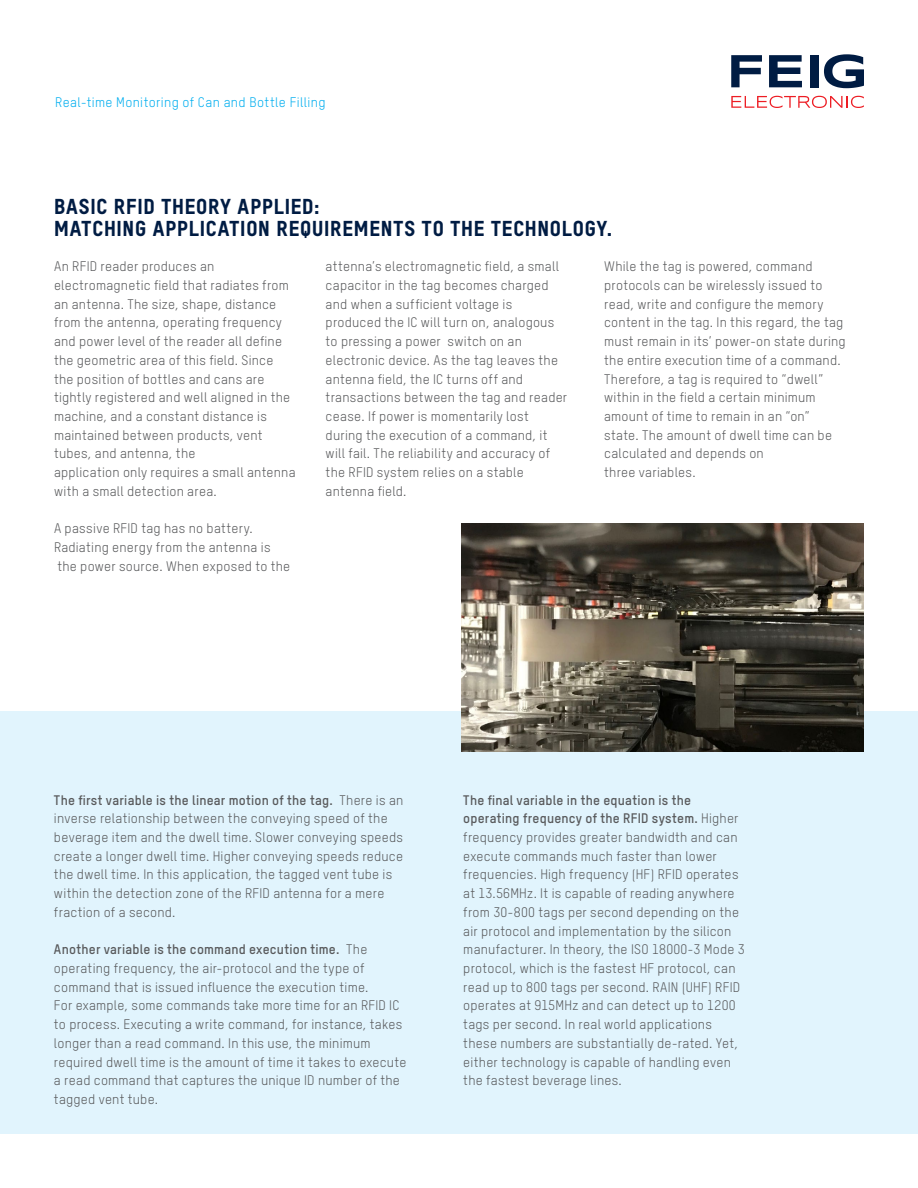
<style>
.page{position:relative;width:918px;height:1188px;background:#fff}
.page>*{position:absolute;margin:0;border:0;box-sizing:border-box;transform-origin:0 0}
.t1{font:21px/22.5px "T Star Heavy";letter-spacing:.04em;color:#001c43}
.t2{font:13.5px/18.8px "T Star Regular";letter-spacing:.02em;color:#58595b}
.t3{font:13.5px/18.8px "T Star Bold";letter-spacing:.015em;color:#58595b}
.t4{font:13.5px "T Star Regular";letter-spacing:.025em;color:#00aeef}
.s1{font-family:"T Star Regular"}
</style>
<div class="page">
<div style="left:0;top:712px;width:918px;height:422px;background:#e1f4fd"></div>
<img style="left:461px;top:524px;width:403px;height:227px">
<svg style="left:731px;top:55px;width:31px;height:32px"></svg>
<svg style="left:769px;top:55px;width:33px;height:32px"></svg>
<div style="left:810px;top:55px;width:8px;height:32px;background:#001c43"></div>
<svg style="left:824px;top:54px;width:40px;height:34px"></svg>
<svg style="left:731px;top:96px;width:133px;height:12px"></svg>
<p class="t4" style="left:55px;top:94px;width:272px">Real-time Monitoring of Can and Bottle Filling</p>
<h1 class="t1" style="left:54px;top:194px;width:560px">BASIC RFID THEORY APPLIED:<br>MATCHING APPLICATION REQUIREMENTS TO THE TECHNOLOGY.</h1>
<p class="t2" style="left:54px;top:257px;width:243px">An RFID reader produces an electromagnetic field that radiates from an antenna. The size, shape, distance from the antenna, operating frequency and power level of the reader all define the geometric area of this field. Since the position of bottles and cans are tightly registered and well aligned in the machine, and a constant distance is maintained between products, vent tubes, and antenna, the<br>application only requires a small antenna with a small detection area.</p>
<p class="t2" style="left:54px;top:519px;width:238px">A passive RFID tag has no battery.<br>Radiating energy from the antenna is the power source. When exposed to the</p>
<p class="t2" style="left:326px;top:257px;width:243px">attenna’s electromagnetic field, a small capacitor in the tag becomes charged and when a sufficient voltage is produced the IC will turn on, analogous to pressing a power switch on an electronic device. As the tag leaves the antenna field, the IC turns off and transactions between the tag and reader cease. If power is momentarily lost during the execution of a command, it will fail. The reliability and accuracy of the RFID system relies on a stable antenna field.</p>
<p class="t2" style="left:604px;top:257px;width:243px">While the tag is powered, command protocols can be wirelessly issued to read, write and configure the memory content in the tag. In this regard, the tag must remain in its’ power-on state during the entire execution time of a command.<br>Therefore, a tag is required to “dwell” within in the field a certain minimum amount of time to remain in an “on” state. The amount of dwell time can be calculated and depends on<br>three variables.</p>
<p class="t3" style="left:54px;top:790px;width:351px">The first variable is the linear motion of the tag. <span class="s1">There is an</span></p>
<p class="t2" style="left:54px;top:809px;width:351px">inverse relationship between the conveying speed of the beverage item and the dwell time. Slower conveying speeds create a longer dwell time. Higher conveying speeds reduce the dwell time. In this application, the tagged vent tube is within the detection zone of the RFID antenna for a mere fraction of a second.</p>
<p class="t3" style="left:54px;top:940px;width:315px">Another variable is the command execution time. <span class="s1">The</span></p>
<p class="t2" style="left:54px;top:959px;width:354px">operating frequency, the air-protocol and the type of command that is issued influence the execution time.<br>For example, some commands take more time for an RFID IC to process. Executing a write command, for instance, takes longer than a read command. In this use, the minimum required dwell time is the amount of time it takes to execute a read command that captures the unique ID number of the tagged vent tube.</p>
<p class="t3" style="left:463px;top:790px;width:277px">The final variable in the equation is the operating frequency of the RFID system. <span class="s1">Higher</span></p>
<p class="t2" style="left:463px;top:828px;width:283px">frequency provides greater bandwidth and can execute commands much faster than lower frequencies. High frequency (HF) RFID operates at 13.56MHz. It is capable of reading anywhere from 30-800 tags per second depending on the air protocol and implementation by the silicon manufacturer. In theory, the ISO 18000-3 Mode 3 protocol, which is the fastest HF protocol, can read up to 800 tags per second. RAIN (UHF) RFID operates at 915MHz and can detect up to 1200 tags per second. In real world applications these numbers are substantially de-rated. Yet, either technology is capable of handling even the fastest beverage lines.</p>
</div>
